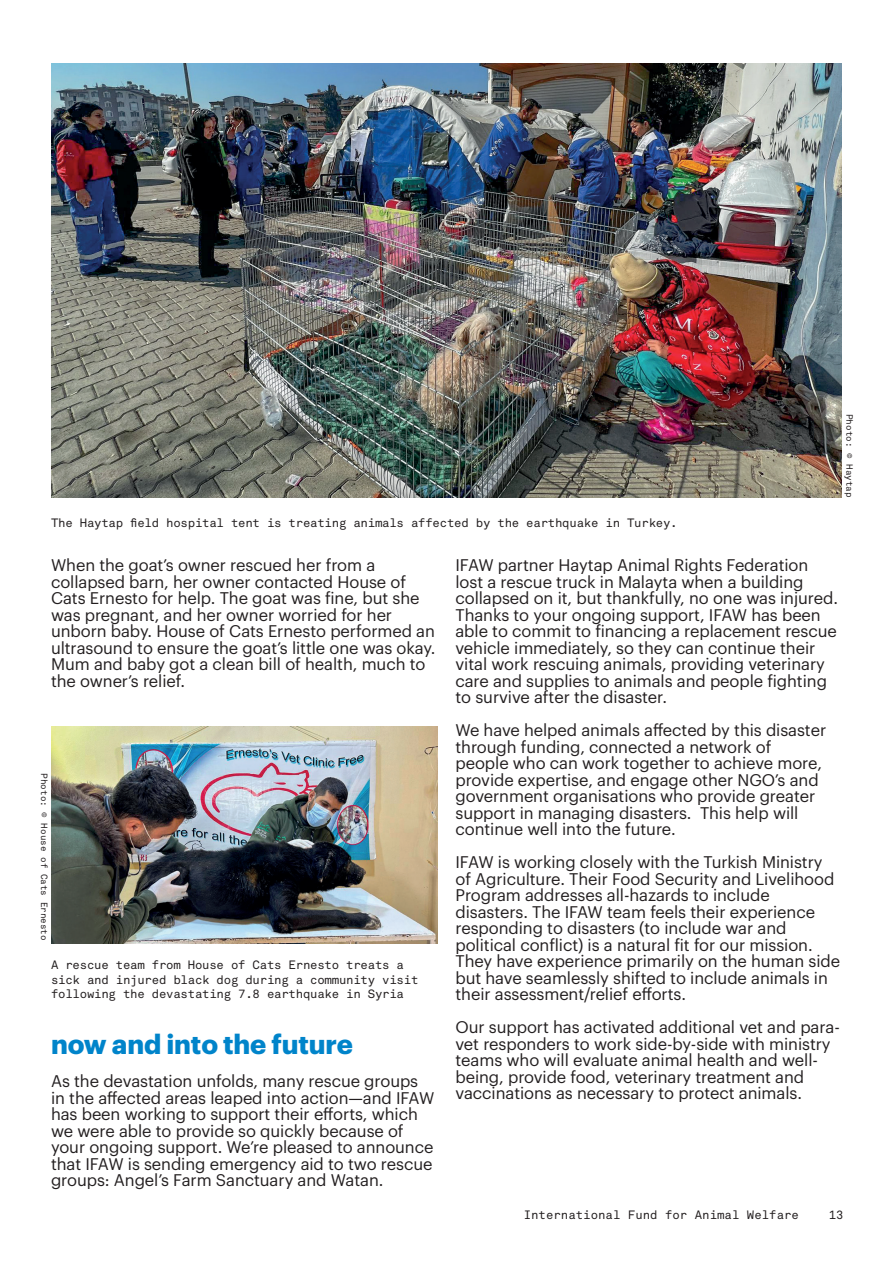
<style>
.page{position:relative;width:893px;height:1263px;background:#fff}
.page>*{position:absolute;margin:0;border:0;box-sizing:border-box;transform-origin:0 0}
.t1{font:700 27px "Graphik";letter-spacing:-.005em;color:#0084ca}
.t2{font:16.5px/16.5px "false";letter-spacing:-.005em;color:#231f20}
.t3{font:12px/14.4px "Akkurat Mono";letter-spacing:-.02em;color:#231f20}
.t4{font:12px "Akkurat Mono";color:#231f20}
.t5{font:9px "Akkurat Mono";color:#231f20}
</style>
<div class="page">
<img style="left:51px;top:64px;width:791px;height:433px">
<img style="left:51px;top:726px;width:386px;height:218px">
<p class="t3" style="left:51px;top:516px;width:628px">The Haytap field hospital tent is treating animals affected by the earthquake in Turkey.</p>
<p class="t5" style="left:855px;top:414px;width:85px;rotate:90deg">Photo: © Haytap</p>
<p class="t2" style="left:51px;top:556px;width:386px">When the goat’s owner rescued her from a collapsed barn, her owner contacted House of Cats Ernesto for help. The goat was fine, but she was pregnant, and her owner worried for her unborn baby. House of Cats Ernesto performed an ultrasound to ensure the goat’s little one was okay.<br>Mum and baby got a clean bill of health, much to the owner’s relief.</p>
<p class="t5" style="left:50px;top:773px;width:169px;rotate:90deg">Photo: © House of Cats Ernesto</p>
<p class="t3" style="left:51px;top:958px;width:369px">A rescue team from House of Cats Ernesto treats a sick and injured black dog during a community visit following the devastating 7.8 earthquake in Syria</p>
<h1 class="t1" style="left:51px;top:1024px;width:303px">now and into the future</h1>
<p class="t2" style="left:51px;top:1072px;width:385px">As the devastation unfolds, many rescue groups in the affected areas leaped into action—and IFAW has been working to support their efforts, which we were able to provide so quickly because of your ongoing support. We’re pleased to announce that IFAW is sending emergency aid to two rescue groups: Angel’s Farm Sanctuary and Watan.</p>
<p class="t2" style="left:455px;top:556px;width:384px">IFAW partner Haytap Animal Rights Federation lost a rescue truck in Malayta when a building collapsed on it, but thankfully, no one was injured.<br>Thanks to your ongoing support, IFAW has been able to commit to financing a replacement rescue vehicle immediately, so they can continue their vital work rescuing animals, providing veterinary care and supplies to animals and people fighting to survive after the disaster.</p>
<p class="t2" style="left:455px;top:721px;width:372px">We have helped animals affected by this disaster through funding, connected a network of people who can work together to achieve more, provide expertise, and engage other NGO’s and government organisations who provide greater support in managing disasters. This help will continue well into the future.</p>
<p class="t2" style="left:455px;top:853px;width:386px">IFAW is working closely with the Turkish Ministry of Agriculture. Their Food Security and Livelihood Program addresses all-hazards to include disasters. The IFAW team feels their experience responding to disasters (to include war and political conflict) is a natural fit for our mission.<br>They have experience primarily on the human side but have seamlessly shifted to include animals in their assessment/relief efforts.</p>
<p class="t2" style="left:455px;top:1018px;width:386px">Our support has activated additional vet and para&shy;vet responders to work side-by-side with ministry teams who will evaluate animal health and well&shy;being, provide food, veterinary treatment and vaccinations as necessary to protect animals.</p>
<p class="t4" style="left:524px;top:1207px;width:277px">International Fund for Animal Welfare</p>
<p class="t3" style="left:829px;top:1207px;width:16px">13</p>
</div>
